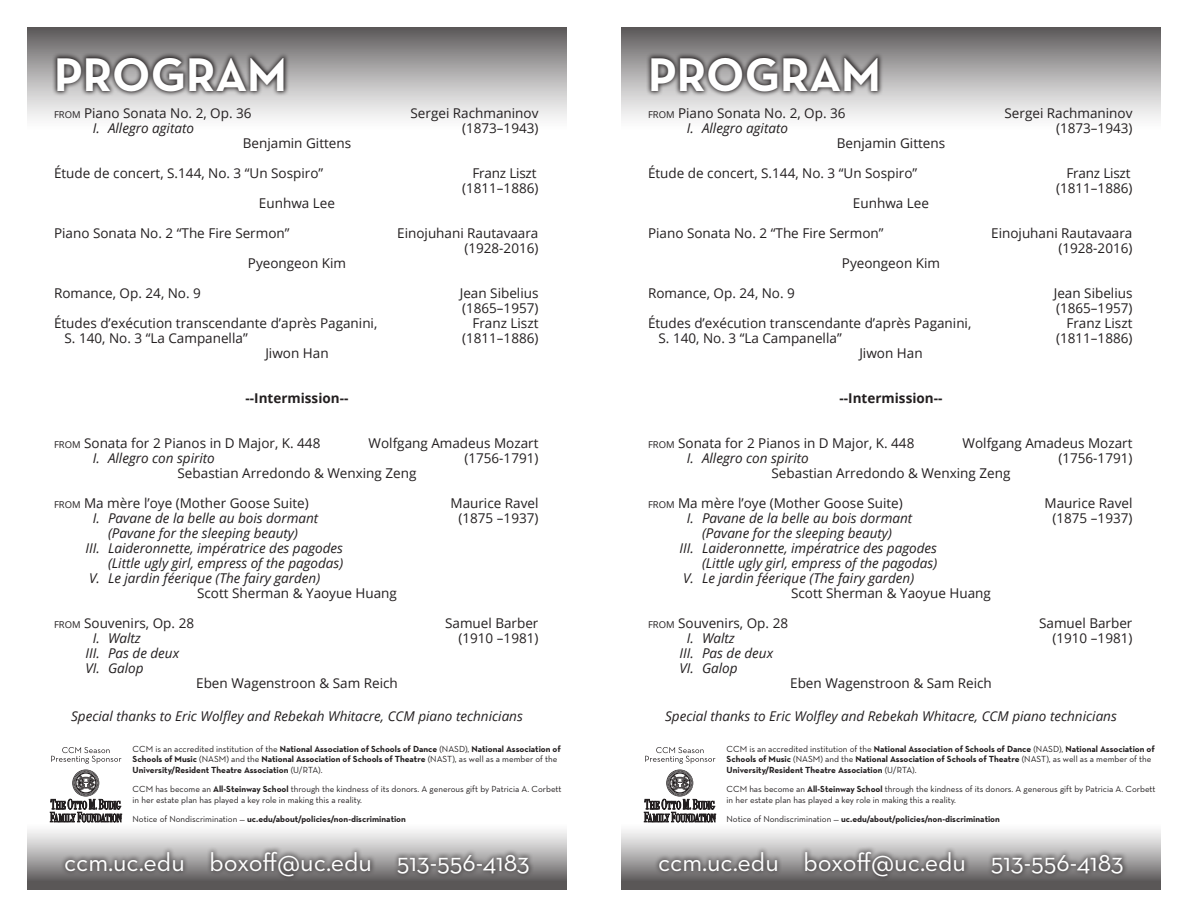
<style>
.page{position:relative;width:1188px;height:918px;background:#fff}
.page>*{position:absolute;margin:0;border:0;box-sizing:border-box;transform-origin:0 0}
.t1{font:700 48px "Neutra Text";color:#fff}
.t2{font:26.1px "Neutra Text";color:#fff}
.t3{font:13.5px/15px "Open Sans";color:#231f20;text-align:right}
.t4{font:italic 13.5px "Open Sans";color:#231f20}
.t5{font:700 13.5px "Open Sans";color:#231f20}
.t6{font:700 9px/10.5px "Neutra Text";color:#231f20}
.t7{font:9px/10.5px "Neutra Text";color:#231f20}
.s1{font-size:9.45px}
.s2{font-weight:400}
.s3{font-weight:700}
</style>
<div class="page">
<svg style="left:27px;top:27px;width:540px;height:92px;background:#acaaab"></svg>
<svg style="left:52px;top:52px;width:237px;height:45px;background:#6f6c6d"></svg>
<svg style="left:27px;top:811px;width:540px;height:79px"></svg>
<svg style="left:51px;top:747px;width:70px;height:17px"></svg>
<svg style="left:50px;top:770px;width:72px;height:52px"></svg>
<div style="left:60px;top:846px;width:474px;height:36px;background:#231f20;opacity:.75"></div>
<svg style="left:621px;top:27px;width:540px;height:92px;background:#acaaab"></svg>
<svg style="left:646px;top:52px;width:237px;height:45px;background:#6f6c6d"></svg>
<svg style="left:621px;top:811px;width:540px;height:79px"></svg>
<svg style="left:645px;top:747px;width:70px;height:17px"></svg>
<svg style="left:644px;top:770px;width:72px;height:52px"></svg>
<div style="left:654px;top:846px;width:474px;height:36px;background:#231f20;opacity:.75"></div>
<p class="t1" style="left:54px;top:45px;width:235px">PROGRAM</p>
<p class="t3" style="left:54px;top:106px;width:199px"><span class="s1">FROM</span> Piano Sonata No. 2, Op. 36</p>
<p class="t3" style="left:411px;top:106px;width:129px">Sergei Rachmaninov</p>
<p class="t4" style="left:93px;top:119px;width:103px">I. Allegro agitato</p>
<p class="t3" style="left:462px;top:121px;width:78px">(1873–1943)</p>
<p class="t3" style="left:243px;top:136px;width:110px">Benjamin Gittens</p>
<p class="t3" style="left:54px;top:166px;width:271px">Étude de concert, S.144, No. 3 “Un Sospiro”</p>
<p class="t3" style="left:462px;top:166px;width:78px">Franz Liszt (1811–1886)</p>
<p class="t3" style="left:259px;top:196px;width:78px">Eunhwa Lee</p>
<p class="t3" style="left:54px;top:226px;width:237px">Piano Sonata No. 2 “The Fire Sermon”</p>
<p class="t3" style="left:397px;top:226px;width:143px">Einojuhani Rautavaara</p>
<p class="t3" style="left:464px;top:241px;width:76px">(1928-2016)</p>
<p class="t3" style="left:248px;top:256px;width:100px">Pyeongeon Kim</p>
<p class="t3" style="left:54px;top:286px;width:148px">Romance, Op. 24, No. 9</p>
<p class="t3" style="left:460px;top:286px;width:80px">Jean Sibelius</p>
<p class="t3" style="left:462px;top:301px;width:78px">(1865–1957)</p>
<p class="t3" style="left:54px;top:316px;width:325px">Études d’exécution transcendante d’après Paganini,</p>
<p class="t3" style="left:472px;top:316px;width:68px">Franz Liszt</p>
<p class="t3" style="left:65px;top:331px;width:185px">S. 140, No. 3 “La Campanella”</p>
<p class="t3" style="left:462px;top:331px;width:78px">(1811–1886)</p>
<p class="t3" style="left:265px;top:346px;width:65px">Jiwon Han</p>
<p class="t5" style="left:246px;top:389px;width:104px">--Intermission--</p>
<p class="t3" style="left:54px;top:436px;width:268px"><span class="s1">FROM</span> Sonata for 2 Pianos in D Major, K. 448</p>
<p class="t3" style="left:369px;top:436px;width:171px">Wolfgang Amadeus Mozart</p>
<p class="t4" style="left:93px;top:449px;width:124px">I. Allegro con spirito</p>
<p class="t3" style="left:464px;top:451px;width:76px">(1756-1791)</p>
<p class="t3" style="left:178px;top:466px;width:240px">Sebastian Arredondo &amp; Wenxing Zeng</p>
<p class="t3" style="left:54px;top:496px;width:256px"><span class="s1">FROM</span> Ma mère l’oye (Mother Goose Suite)</p>
<p class="t3" style="left:450px;top:496px;width:90px">Maurice Ravel</p>
<p class="t4" style="left:93px;top:509px;width:227px">I. Pavane de la belle au bois dormant</p>
<p class="t3" style="left:459px;top:511px;width:82px">(1875 –1937)</p>
<p class="t4" style="left:108px;top:524px;width:192px">(Pavane for the sleeping beauty)</p>
<p class="t4" style="left:85px;top:539px;width:259px">III. Laideronnette, impératrice des pagodes</p>
<p class="t4" style="left:108px;top:554px;width:237px">(Little ugly girl, empress of the pagodas)</p>
<p class="t4" style="left:89px;top:569px;width:233px">V. Le jardin féerique (The fairy garden)</p>
<p class="t3" style="left:197px;top:586px;width:201px">Scott Sherman &amp; Yaoyue Huang</p>
<p class="t3" style="left:54px;top:616px;width:142px"><span class="s1">FROM</span> Souvenirs, Op. 28</p>
<p class="t3" style="left:445px;top:616px;width:95px">Samuel Barber</p>
<p class="t4" style="left:93px;top:629px;width:50px">I. Waltz</p>
<p class="t3" style="left:459px;top:631px;width:82px">(1910 –1981)</p>
<p class="t4" style="left:85px;top:644px;width:95px">III. Pas de deux</p>
<p class="t4" style="left:85px;top:659px;width:60px">VI. Galop</p>
<p class="t3" style="left:196px;top:676px;width:203px">Eben Wagenstroon &amp; Sam Reich</p>
<p class="t4" style="left:71px;top:707px;width:453px">Special thanks to Eric Wolfley and Rebekah Whitacre, CCM piano technicians</p>
<p class="t6" style="left:133px;top:743px;width:430px"><span class="s2">CCM is an accredited institution of the</span> National Association of Schools of Dance <span class="s2">(NASD),</span> National Association of<br>Schools of Music <span class="s2">(NASM) and the</span> National Association of Schools of Theatre <span class="s2">(NAST), as well as a member of the<br></span>University/Resident Theatre Association <span class="s2">(U/RTA).</span></p>
<p class="t7" style="left:133px;top:784px;width:431px">CCM has become an <span class="s3">All-Steinway School</span> through the kindness of its donors. A generous gift by Patricia A. Corbett in her estate plan has played a key role in making this a reality.</p>
<p class="t6" style="left:133px;top:814px;width:275px"><span class="s2">Notice of Nondiscrimination —</span> uc.edu/about/policies/non-discrimination</p>
<p class="t2" style="left:64px;top:846px;width:467px">ccm.uc.edu boxoff@uc.edu 513-556-4183</p>
<p class="t1" style="left:648px;top:45px;width:235px">PROGRAM</p>
<p class="t3" style="left:648px;top:106px;width:199px"><span class="s1">FROM</span> Piano Sonata No. 2, Op. 36</p>
<p class="t3" style="left:1005px;top:106px;width:129px">Sergei Rachmaninov</p>
<p class="t4" style="left:687px;top:119px;width:103px">I. Allegro agitato</p>
<p class="t3" style="left:1056px;top:121px;width:78px">(1873–1943)</p>
<p class="t3" style="left:837px;top:136px;width:110px">Benjamin Gittens</p>
<p class="t3" style="left:648px;top:166px;width:271px">Étude de concert, S.144, No. 3 “Un Sospiro”</p>
<p class="t3" style="left:1056px;top:166px;width:78px">Franz Liszt (1811–1886)</p>
<p class="t3" style="left:853px;top:196px;width:78px">Eunhwa Lee</p>
<p class="t3" style="left:648px;top:226px;width:237px">Piano Sonata No. 2 “The Fire Sermon”</p>
<p class="t3" style="left:991px;top:226px;width:143px">Einojuhani Rautavaara</p>
<p class="t3" style="left:1058px;top:241px;width:76px">(1928-2016)</p>
<p class="t3" style="left:842px;top:256px;width:100px">Pyeongeon Kim</p>
<p class="t3" style="left:648px;top:286px;width:148px">Romance, Op. 24, No. 9</p>
<p class="t3" style="left:1054px;top:286px;width:80px">Jean Sibelius</p>
<p class="t3" style="left:1056px;top:301px;width:78px">(1865–1957)</p>
<p class="t3" style="left:648px;top:316px;width:325px">Études d’exécution transcendante d’après Paganini,</p>
<p class="t3" style="left:1066px;top:316px;width:68px">Franz Liszt</p>
<p class="t3" style="left:659px;top:331px;width:185px">S. 140, No. 3 “La Campanella”</p>
<p class="t3" style="left:1056px;top:331px;width:78px">(1811–1886)</p>
<p class="t3" style="left:859px;top:346px;width:65px">Jiwon Han</p>
<p class="t5" style="left:840px;top:389px;width:104px">--Intermission--</p>
<p class="t3" style="left:648px;top:436px;width:268px"><span class="s1">FROM</span> Sonata for 2 Pianos in D Major, K. 448</p>
<p class="t3" style="left:963px;top:436px;width:171px">Wolfgang Amadeus Mozart</p>
<p class="t4" style="left:687px;top:449px;width:124px">I. Allegro con spirito</p>
<p class="t3" style="left:1058px;top:451px;width:76px">(1756-1791)</p>
<p class="t3" style="left:772px;top:466px;width:240px">Sebastian Arredondo &amp; Wenxing Zeng</p>
<p class="t3" style="left:648px;top:496px;width:256px"><span class="s1">FROM</span> Ma mère l’oye (Mother Goose Suite)</p>
<p class="t3" style="left:1044px;top:496px;width:90px">Maurice Ravel</p>
<p class="t4" style="left:687px;top:509px;width:227px">I. Pavane de la belle au bois dormant</p>
<p class="t3" style="left:1053px;top:511px;width:82px">(1875 –1937)</p>
<p class="t4" style="left:702px;top:524px;width:192px">(Pavane for the sleeping beauty)</p>
<p class="t4" style="left:679px;top:539px;width:259px">III. Laideronnette, impératrice des pagodes</p>
<p class="t4" style="left:702px;top:554px;width:237px">(Little ugly girl, empress of the pagodas)</p>
<p class="t4" style="left:683px;top:569px;width:233px">V. Le jardin féerique (The fairy garden)</p>
<p class="t3" style="left:791px;top:586px;width:201px">Scott Sherman &amp; Yaoyue Huang</p>
<p class="t3" style="left:648px;top:616px;width:142px"><span class="s1">FROM</span> Souvenirs, Op. 28</p>
<p class="t3" style="left:1039px;top:616px;width:95px">Samuel Barber</p>
<p class="t4" style="left:687px;top:629px;width:50px">I. Waltz</p>
<p class="t3" style="left:1053px;top:631px;width:82px">(1910 –1981)</p>
<p class="t4" style="left:679px;top:644px;width:95px">III. Pas de deux</p>
<p class="t4" style="left:679px;top:659px;width:60px">VI. Galop</p>
<p class="t3" style="left:790px;top:676px;width:203px">Eben Wagenstroon &amp; Sam Reich</p>
<p class="t4" style="left:665px;top:707px;width:453px">Special thanks to Eric Wolfley and Rebekah Whitacre, CCM piano technicians</p>
<p class="t6" style="left:727px;top:743px;width:430px"><span class="s2">CCM is an accredited institution of the</span> National Association of Schools of Dance <span class="s2">(NASD),</span> National Association of<br>Schools of Music <span class="s2">(NASM) and the</span> National Association of Schools of Theatre <span class="s2">(NAST), as well as a member of the<br></span>University/Resident Theatre Association <span class="s2">(U/RTA).</span></p>
<p class="t7" style="left:727px;top:784px;width:431px">CCM has become an <span class="s3">All-Steinway School</span> through the kindness of its donors. A generous gift by Patricia A. Corbett in her estate plan has played a key role in making this a reality.</p>
<p class="t6" style="left:727px;top:814px;width:275px"><span class="s2">Notice of Nondiscrimination —</span> uc.edu/about/policies/non-discrimination</p>
<p class="t2" style="left:658px;top:846px;width:467px">ccm.uc.edu boxoff@uc.edu 513-556-4183</p>
</div>
